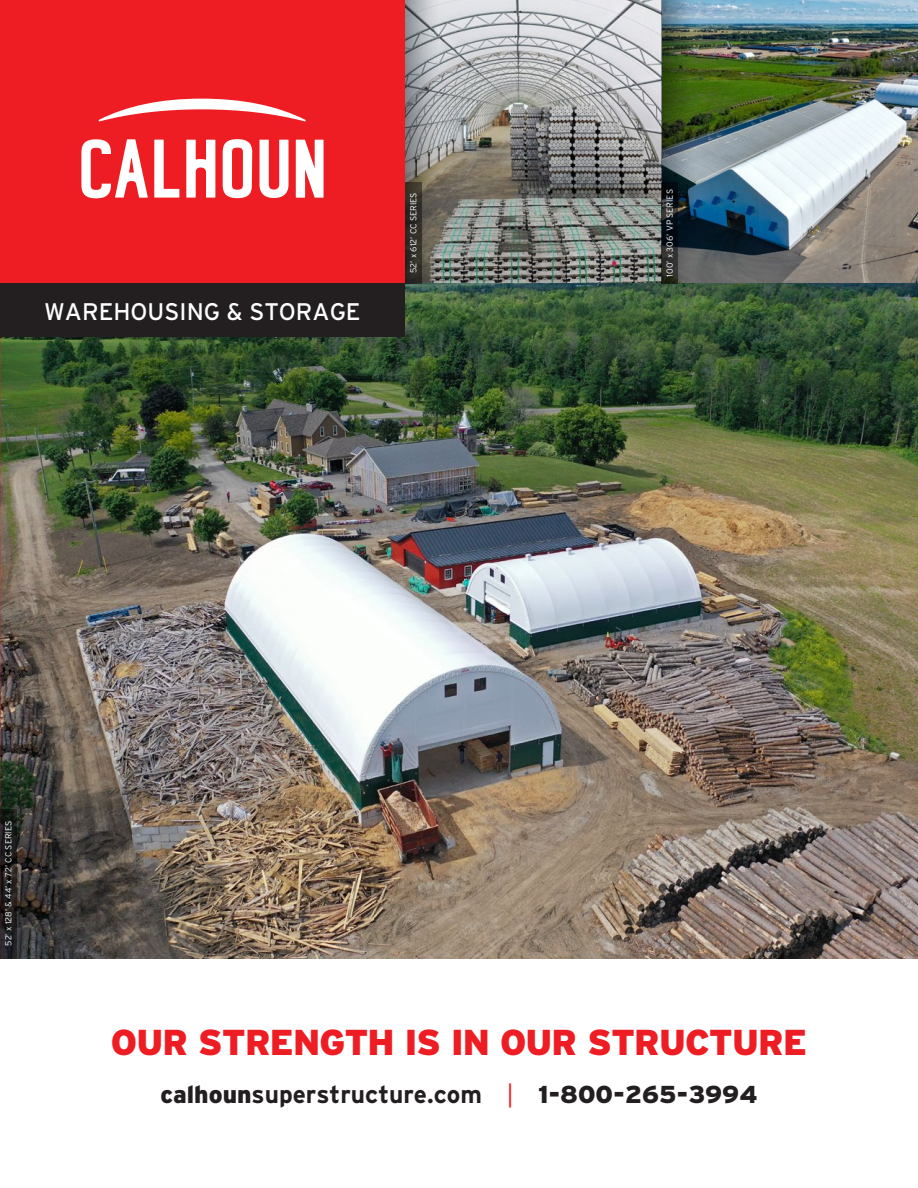
<style>
.page{position:relative;width:918px;height:1188px;background:#fff}
.page>*{position:absolute;margin:0;border:0;box-sizing:border-box;transform-origin:0 0}
.t1{font:900 36px "Interstate";letter-spacing:-.025em;color:#ee1d23}
.t2{font:900 24.45px "Interstate";color:#231f20}
.t3{font:24px "Interstate";color:#fff}
.Dimensions{font:300 8.7px "Interstate";color:#fff}
.s1{font-weight:700}
.s2{font-weight:300;color:#ee1d23}
</style>
<div class="page">
<img style="left:443px;top:0;width:475px;height:284px">
<img style="left:0;top:284px;width:918px;height:674px">
<div style="left:0;top:0;width:405px;height:284px;background:#ee1d23"></div>
<svg style="left:154px;top:140px;width:25px;height:58px"></svg>
<svg style="left:223px;top:139px;width:29px;height:59px"></svg>
<svg style="left:296px;top:140px;width:28px;height:58px;background:#fbd4d5"></svg>
<svg style="left:81px;top:139px;width:67px;height:59px"></svg>
<svg style="left:186px;top:140px;width:29px;height:58px"></svg>
<svg style="left:260px;top:140px;width:29px;height:58px"></svg>
<svg style="left:98px;top:99px;width:208px;height:23px"></svg>
<svg style="left:405px;top:0;width:38px;height:284px;background:#8d8e8d"></svg>
<img style="left:662px;top:0;width:38px;height:284px">
<div style="left:0;top:284px;width:405px;height:54px;background:#231f20"></div>
<img style="left:0;top:284px;width:1px;height:188px">
<img style="left:0;top:472px;width:1px;height:190px">
<svg style="left:405px;top:182px;width:16px;height:102px;background:#2e2c25"></svg>
<svg style="left:662px;top:182px;width:16px;height:102px;background:#181d1e"></svg>
<svg style="left:0;top:809px;width:16px;height:149px;background:#1d1c1c"></svg>
<p class="t3" style="left:44px;top:298px;width:318px">WAREHOUSING &amp; STORAGE</p>
<p class="Dimensions" style="left:409px;top:273px;width:82px;rotate:-90deg">52’ x 612’ CC SERIES</p>
<p class="Dimensions" style="left:665px;top:277px;width:89px;rotate:-90deg">100’ x 306’ VP SERIES</p>
<p class="Dimensions" style="left:4px;top:946px;width:126px;rotate:-90deg">52’ x 128’ &amp; 44’ x 72’ CC SERIES</p>
<p class="t1" style="left:111px;top:1022px;width:698px">OUR STRENGTH IS IN OUR STRUCTURE</p>
<p class="t2" style="left:161px;top:1081px;width:598px">calhoun<span class="s1">superstructure.com</span> <span class="s2">|</span> 1-800-265-3994</p>
</div>
